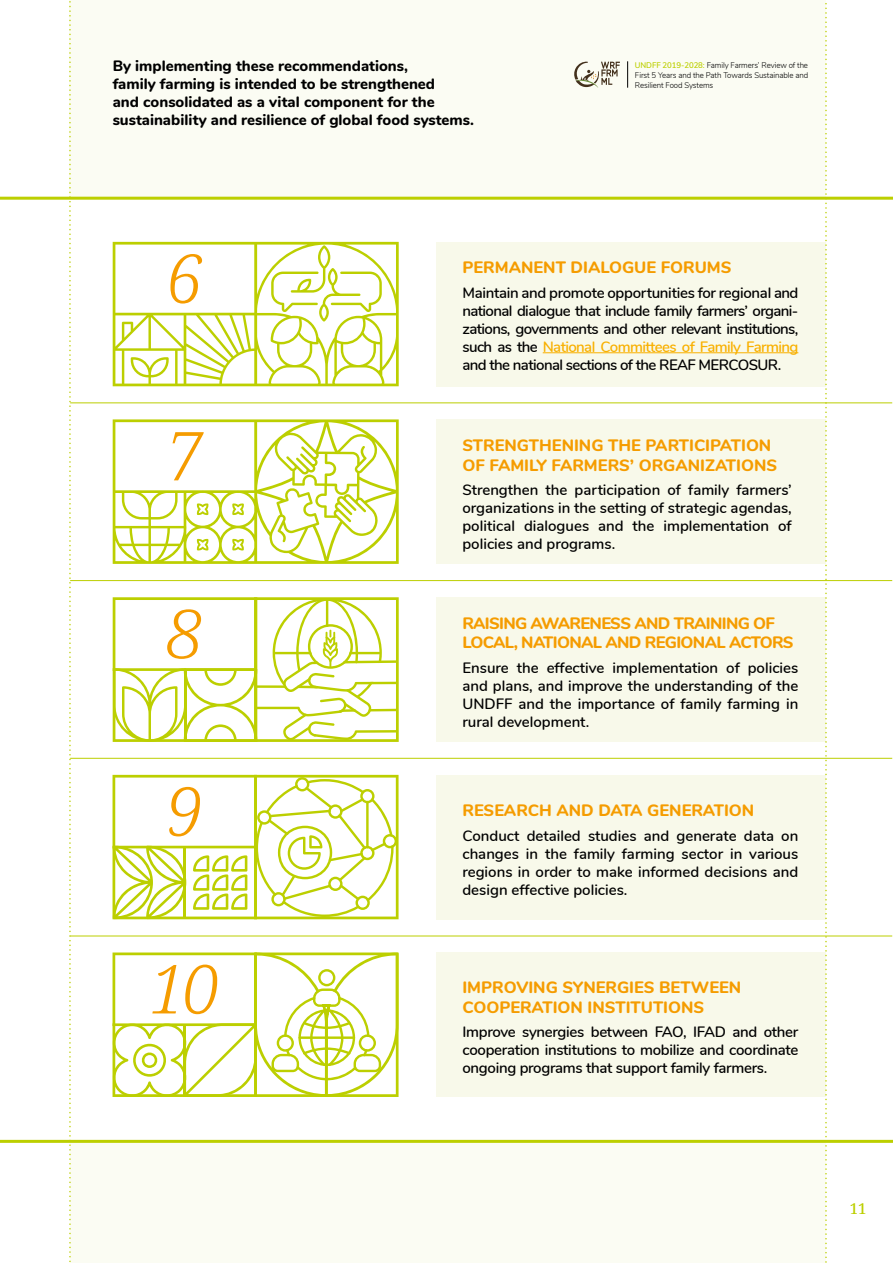
<style>
.page{position:relative;width:893px;height:1263px;background:#fff}
.page>*{position:absolute;margin:0;border:0;box-sizing:border-box;transform-origin:0 0}
.t1{font:italic 67.5px "Noto Serif";color:#f59c00}
.t2{font:800 16.5px/19.8px "Nunito";color:#f59c00}
.t3{font:800 16.5px/19.8px "Nunito";letter-spacing:-.04em;color:#f59c00}
.t4{font:600 15px/18px "Nunito";color:#000;text-align:justify}
.t5{font:800 15px/18px "Nunito";color:#000}
.t6{font:15px "Noto Serif";color:#bccf00}
.t7{font:300 8.25px/9.9px "Nunito";letter-spacing:-.01em;color:#000;text-align:justify;scale:.95 1}
.s1{font-weight:600;color:#bccf00}
.s2{color:#f9b000}
</style>
<div class="page">
<div style="left:70px;top:1143px;width:756px;height:120px;background:#fbfcf3"></div>
<div style="left:69px;top:0;width:757px;height:196px;background:#fbfcf3"></div>
<div style="left:437px;top:597px;width:389px;height:145px;background:#f8f9ea"></div>
<div style="left:437px;top:419px;width:389px;height:145px;background:#f8f9ea"></div>
<div style="left:437px;top:242px;width:389px;height:144px;background:#f8f9ea"></div>
<div style="left:437px;top:775px;width:389px;height:144px;background:#f8f9ea"></div>
<div style="left:437px;top:952px;width:389px;height:145px;background:#f8f9ea"></div>
<hr style="left:70px;top:403px;width:822px;height:1px;background:#bccf00">
<hr style="left:70px;top:758px;width:822px;height:1px;background:#bccf00">
<hr style="left:70px;top:936px;width:822px;height:1px;background:#bccf00">
<hr style="left:70px;top:580px;width:822px;height:1px;background:#bccf00">
<svg style="left:69px;top:1px;width:2px;height:1261px"></svg>
<svg style="left:825px;top:3px;width:2px;height:1260px"></svg>
<hr style="left:0;top:1140px;width:893px;height:3px;background:#bccf00">
<hr style="left:0;top:197px;width:893px;height:3px;background:#bccf00">
<hr style="left:543px;top:352px;width:255px;height:1px;background:#f9b000">
<svg style="left:113px;top:242px;width:286px;height:144px"></svg>
<svg style="left:113px;top:419px;width:286px;height:145px"></svg>
<svg style="left:113px;top:597px;width:286px;height:145px"></svg>
<svg style="left:113px;top:775px;width:286px;height:144px"></svg>
<svg style="left:112px;top:952px;width:287px;height:145px"></svg>
<svg style="left:574px;top:61px;width:46px;height:27px"></svg>
<svg style="left:627px;top:61px;width:1px;height:27px"></svg>
<p class="t5" style="left:113px;top:56px;width:363px">By implementing these recommendations,<br>family farming is intended to be strengthened<br>and consolidated as a vital component for the sustainability and resilience of global food systems.</p>
<p class="t7" style="left:635px;top:60px;width:184px"><span class="s1">UNDFF 2019-2028:</span> Family Farmers’ Review of the First 5 Years and the Path Towards Sustainable and Resilient Food Systems</p>
<h1 class="t1" style="left:166px;top:232px;width:38px">6</h1>
<h1 class="t1" style="left:166px;top:410px;width:38px">7</h1>
<h1 class="t1" style="left:166px;top:587px;width:38px">8</h1>
<h1 class="t1" style="left:166px;top:765px;width:38px">9</h1>
<h1 class="t1" style="left:150px;top:943px;width:71px">10</h1>
<p class="t2" style="left:462px;top:257px;width:271px">PERMANENT DIALOGUE FORUMS</p>
<p class="t4" style="left:462px;top:283px;width:337px">Maintain and promote opportunities for regional and national dialogue that include family farmers’ organi&shy;zations, governments and other relevant institutions, such as the <span class="s2">National Committees of Family Farming </span>and the national sections of the REAF MERCOSUR.</p>
<p class="t2" style="left:462px;top:434px;width:316px">STRENGTHENING THE PARTICIPATION<br>OF FAMILY FARMERS’ ORGANIZATIONS</p>
<p class="t4" style="left:462px;top:480px;width:331px">Strengthen the participation of family farmers’ organizations in the setting of strategic agendas, political dialogues and the implementation of policies and programs.</p>
<p class="t3" style="left:462px;top:612px;width:333px">RAISING AWARENESS AND TRAINING OF<br>LOCAL, NATIONAL AND REGIONAL ACTORS</p>
<p class="t4" style="left:462px;top:658px;width:337px">Ensure the effective implementation of policies and plans, and improve the understanding of the UNDFF and the importance of family farming in rural development.</p>
<p class="t2" style="left:462px;top:800px;width:293px">RESEARCH AND DATA GENERATION</p>
<p class="t4" style="left:462px;top:826px;width:337px">Conduct detailed studies and generate data on changes in the family farming sector in various regions in order to make informed decisions and design effective policies.</p>
<p class="t2" style="left:462px;top:976px;width:280px">IMPROVING SYNERGIES BETWEEN<br>COOPERATION INSTITUTIONS</p>
<p class="t4" style="left:462px;top:1022px;width:337px">Improve synergies between FAO, IFAD and other cooperation institutions to mobilize and coordinate ongoing programs that support family farmers.</p>
<p class="t6" style="left:850px;top:1198px;width:18px">11</p>
</div>
